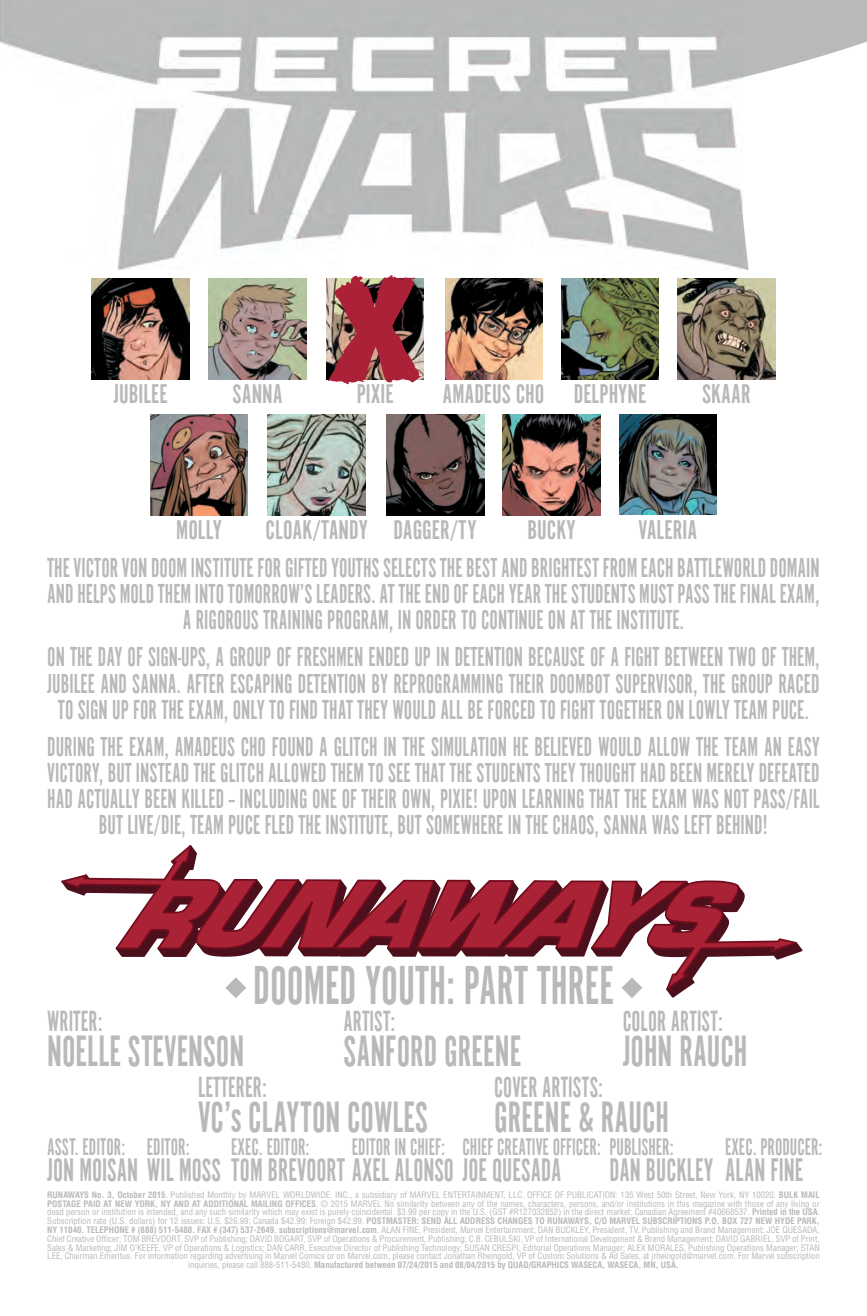
<style>
.page{position:relative;width:867px;height:1316px;background:#fff}
.page>*{position:absolute;margin:0;border:0;box-sizing:border-box;transform-origin:0 0}
.t1{font:151.2px "Outback ITC Std";color:#ab2238;scale:1.4 1}
.t2{font:56.7px "Alternate Gothic Com No 1";color:#b9b9b8;scale:.87 1}
.t3{font:45.32px "Alternate Gothic Com No 1";color:#b9b9b8;scale:.87 1}
.t4{font:33.77px "Alternate Gothic Com No 1";color:#b9b9b8;scale:.87 1}
.t5{font:30.28px "Alternate Gothic Com No 1";color:#b9b9b8;scale:.87 1}
.t6{font:28.35px/26.2px "Alternate Gothic Com No 1";color:#b9b9b8;text-align:center;scale:.87 1}
.t7{font:28px "Alternate Gothic Com No 1";color:#b9b9b8}
.t8{font:24.85px "Alternate Gothic Com No 1";color:#b9b9b8;scale:.87 1}
.t9{font:condensed 8.75px/8.8px "Helvetica";color:#b9b9b8;text-align:center}
.s1{font-weight:700}
</style>
<div class="page">
<img style="left:0;top:0;width:866px;height:269px">
<svg style="left:61px;top:845px;width:742px;height:153px"></svg>
<img style="left:92px;top:278px;width:97px;height:101px">
<img style="left:209px;top:278px;width:97px;height:101px">
<img style="left:150px;top:414px;width:98px;height:101px">
<img style="left:326px;top:278px;width:98px;height:101px">
<img style="left:268px;top:414px;width:97px;height:101px">
<img style="left:445px;top:278px;width:97px;height:101px">
<img style="left:386px;top:414px;width:98px;height:101px">
<img style="left:561px;top:278px;width:97px;height:101px">
<img style="left:502px;top:414px;width:98px;height:101px">
<img style="left:677px;top:278px;width:97px;height:101px">
<img style="left:619px;top:414px;width:97px;height:101px">
<h3 class="t7" style="left:113px;top:379px;width:56px">JUBILEE</h3>
<h3 class="t7" style="left:232px;top:379px;width:52px">SANNA</h3>
<h1 class="t1" style="left:333px;top:228px;width:62px">X</h1>
<h3 class="t7" style="left:356px;top:379px;width:38px">PIXIE</h3>
<h3 class="t7" style="left:442px;top:379px;width:103px">AMADEUS CHO</h3>
<h3 class="t7" style="left:573px;top:379px;width:74px">DELPHYNE</h3>
<h3 class="t7" style="left:702px;top:379px;width:50px">SKAAR</h3>
<h3 class="t7" style="left:176px;top:515px;width:47px">MOLLY</h3>
<h3 class="t7" style="left:265px;top:515px;width:104px">CLOAK/TANDY</h3>
<h3 class="t7" style="left:393px;top:515px;width:85px">DAGGER/TY</h3>
<h3 class="t7" style="left:527px;top:515px;width:50px">BUCKY</h3>
<h3 class="t7" style="left:638px;top:515px;width:60px">VALERIA</h3>
<p class="t6" style="left:47px;top:554px;width:889px">THE VICTOR VON DOOM INSTITUTE FOR GIFTED YOUTHS SELECTS THE BEST AND BRIGHTEST FROM EACH BATTLEWORLD DOMAIN<br>AND HELPS MOLD THEM INTO TOMORROW’S LEADERS. AT THE END OF EACH YEAR THE STUDENTS MUST PASS THE FINAL EXAM,<br>A RIGOROUS TRAINING PROGRAM, IN ORDER TO CONTINUE ON AT THE INSTITUTE.</p>
<p class="t6" style="left:47px;top:643px;width:889px">ON THE DAY OF SIGN-UPS, A GROUP OF FRESHMEN ENDED UP IN DETENTION BECAUSE OF A FIGHT BETWEEN TWO OF THEM,<br>JUBILEE AND SANNA. AFTER ESCAPING DETENTION BY REPROGRAMMING THEIR DOOMBOT SUPERVISOR, THE GROUP RACED<br>TO SIGN UP FOR THE EXAM, ONLY TO FIND THAT THEY WOULD ALL BE FORCED TO FIGHT TOGETHER ON LOWLY TEAM PUCE.</p>
<p class="t6" style="left:47px;top:732px;width:889px">DURING THE EXAM, AMADEUS CHO FOUND A GLITCH IN THE SIMULATION HE BELIEVED WOULD ALLOW THE TEAM AN EASY VICTORY, BUT INSTEAD THE GLITCH ALLOWED THEM TO SEE THAT THE STUDENTS THEY THOUGHT HAD BEEN MERELY DEFEATED HAD ACTUALLY BEEN KILLED -- INCLUDING ONE OF THEIR OWN, PIXIE! UPON LEARNING THAT THE EXAM WAS NOT PASS/FAIL BUT LIVE/DIE, TEAM PUCE FLED THE INSTITUTE, BUT SOMEWHERE IN THE CHAOS, SANNA WAS LEFT BEHIND!</p>
<h3 class="t5" style="left:47px;top:1005px;width:65px">WRITER:</h3>
<h3 class="t3" style="left:47px;top:1028px;width:228px">NOELLE STEVENSON</h3>
<h2 class="t2" style="left:253px;top:956px;width:416px">DOOMED YOUTH: PART THREE</h2>
<h3 class="t5" style="left:343px;top:1005px;width:61px">ARTIST:</h3>
<h3 class="t3" style="left:343px;top:1028px;width:206px">SANFORD GREENE</h3>
<h3 class="t5" style="left:622px;top:1005px;width:117px">COLOR ARTIST:</h3>
<h3 class="t3" style="left:622px;top:1028px;width:145px">JOHN RAUCH</h3>
<h3 class="t5" style="left:198px;top:1070px;width:81px">LETTERER:</h3>
<h3 class="t3" style="left:198px;top:1093px;width:266px">VC’s CLAYTON COWLES</h3>
<h3 class="t5" style="left:494px;top:1070px;width:127px">COVER ARTISTS:</h3>
<h3 class="t3" style="left:494px;top:1093px;width:202px">GREENE &amp; RAUCH</h3>
<h3 class="t8" style="left:47px;top:1133px;width:91px">ASST. EDITOR:</h3>
<h3 class="t4" style="left:47px;top:1152px;width:592px">JON MOISAN WIL MOSS TOM BREVOORT AXEL ALONSO JOE QUESADA</h3>
<h3 class="t8" style="left:147px;top:1133px;width:51px">EDITOR:</h3>
<h3 class="t8" style="left:352px;top:1133px;width:109px">EDITOR IN CHIEF:</h3>
<h3 class="t8" style="left:462px;top:1133px;width:244px">CHIEF CREATIVE OFFICER: PUBLISHER:</h3>
<h3 class="t4" style="left:609px;top:1152px;width:224px">DAN BUCKLEY ALAN FINE</h3>
<h3 class="t8" style="left:231px;top:1133px;width:92px">EXEC. EDITOR:</h3>
<h3 class="t8" style="left:724px;top:1133px;width:114px">EXEC. PRODUCER:</h3>
<p class="t9" style="left:47px;top:1190px;width:773px"><span class="s1">RUNAWAYS No. 3, October 2015</span>. Published Monthly by MARVEL WORLDWIDE, INC., a subsidiary of MARVEL ENTERTAINMENT, LLC. OFFICE OF PUBLICATION: 135 West 50th Street, New York, NY 10020. <span class="s1">BULK MAIL POSTAGE PAID AT NEW YORK, NY AND AT ADDITIONAL MAILING OFFICES</span>. © 2015 MARVEL No similarity between any of the names, characters, persons, and/or institutions in this magazine with those of any living or dead person or institution is intended, and any such similarity which may exist is purely coincidental. $3.99 per copy in the U.S. (GST #R127032852) in the direct market; Canadian Agreement #40668537. <span class="s1">Printed in the USA</span>.<br>Subscription rate (U.S. dollars) for 12 issues: U.S. $26.99; Canada $42.99; Foreign $42.99. <span class="s1">POSTMASTER: SEND ALL ADDRESS CHANGES TO RUNAWAYS, C/O MARVEL SUBSCRIPTIONS P.O. BOX 727 NEW HYDE PARK, NY 11040. TELEPHONE # (888) 511-5480. FAX # (347) 537-2649. subscriptions@marvel.com</span>. ALAN FINE, President, Marvel Entertainment; DAN BUCKLEY, President, TV, Publishing and Brand Management; JOE QUESADA, Chief Creative Officer; TOM BREVOORT, SVP of Publishing; DAVID BOGART, SVP of Operations &amp; Procurement, Publishing; C.B. CEBULSKI, VP of International Development &amp; Brand Management; DAVID GABRIEL, SVP of Print, Sales &amp; Marketing; JIM O’KEEFE, VP of Operations &amp; Logistics; DAN CARR, Executive Director of Publishing Technology; SUSAN CRESPI, Editorial Operations Manager; ALEX MORALES, Publishing Operations Manager; STAN LEE, Chairman Emeritus. For information regarding advertising in Marvel Comics or on Marvel.com, please contact Jonathan Rheingold, VP of Custom Solutions &amp; Ad Sales, at jrheingold@marvel.com. For Marvel subscription inquiries, please call 888-511-5480. <span class="s1">Manufactured between 07/24/2015 and 08/04/2015 by QUAD/GRAPHICS WASECA, WASECA, MN, USA.</span></p>
</div>
